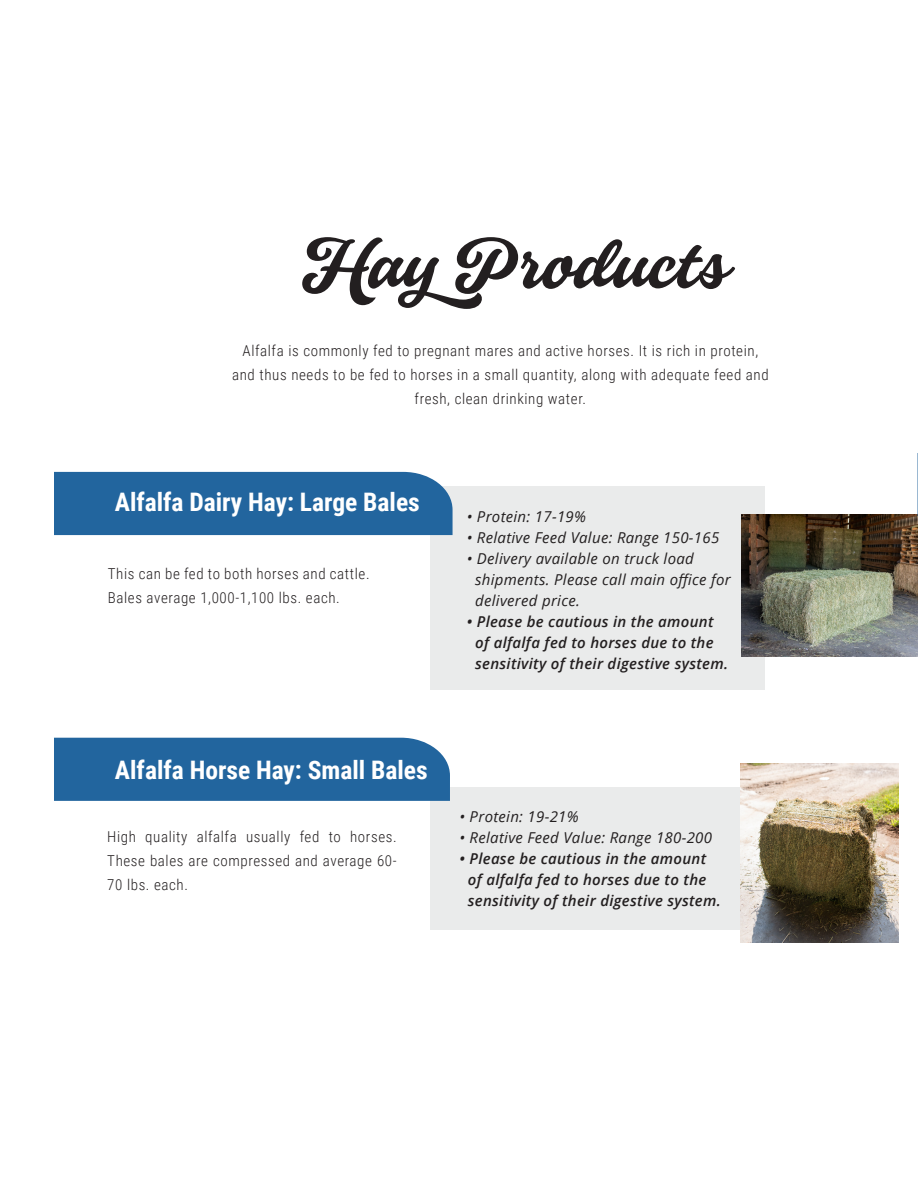
<style>
.page{position:relative;width:918px;height:1188px;background:#fff}
.page>*{position:absolute;margin:0;border:0;box-sizing:border-box;transform-origin:0 0}
.t1{font:75px "Monteria";color:#231f20}
.t2{font:700 25.5px "Roboto Condensed";color:#fff}
.t3{font:300 15px/24px "Roboto Condensed";letter-spacing:.04em;color:#231f20}
.t4{font:italic 600 15px/21px "Open Sans";letter-spacing:.02em;color:#231f20}
.t5{font:italic 15px/21px "Open Sans";letter-spacing:.02em;color:#231f20}
</style>
<div class="page">
<div style="left:430px;top:486px;width:335px;height:204px;background:#eaebeb"></div>
<div style="left:430px;top:787px;width:326px;height:143px;background:#eaebeb"></div>
<div style="left:54px;top:472px;width:399px;height:63px;background:#22659e"></div>
<div style="left:54px;top:738px;width:396px;height:63px;background:#22659e"></div>
<img style="left:742px;top:514px;width:176px;height:142px">
<img style="left:740px;top:764px;width:159px;height:178px">
<svg style="left:917px;top:453px;width:1px;height:63px"></svg>
<p class="t1" style="left:300px;top:214px;width:427px">HayProducts</p>
<p class="t3" style="left:232px;top:338px;width:538px;text-align:center">Alfalfa is commonly fed to pregnant mares and active horses. It is rich in protein, and thus needs to be fed to horses in a small quantity, along with adequate feed and fresh, clean drinking water.</p>
<p class="t2" style="left:115px;top:484px;width:307px">Alfalfa Dairy Hay: Large Bales</p>
<p class="t3" style="left:108px;top:561px;width:263px">This can be fed to both horses and cattle.<br>Bales average 1,000-1,100 lbs. each.</p>
<p class="t5" style="left:467px;top:505px;width:121px">• Protein: 17-19%</p>
<p class="t5" style="left:467px;top:526px;width:254px">• Relative Feed Value: Range 150-165</p>
<p class="t5" style="left:475px;top:547px;width:257px;text-indent:-8px">• Delivery available on truck load shipments. Please call main office for delivered price.</p>
<p class="t4" style="left:475px;top:611px;width:254px;text-indent:-8px">• Please be cautious in the amount of alfalfa fed to horses due to the sensitivity of their digestive system.</p>
<p class="t2" style="left:115px;top:752px;width:314px">Alfalfa Horse Hay: Small Bales</p>
<p class="t3" style="left:107px;top:825px;width:291px;text-align:justify">High quality alfalfa usually fed to horses.<br>These bales are compressed and average 60- 70 lbs. each.</p>
<p class="t5" style="left:459px;top:806px;width:121px">• Protein: 19-21%</p>
<p class="t5" style="left:459px;top:827px;width:254px">• Relative Feed Value: Range 180-200</p>
<p class="t4" style="left:468px;top:848px;width:254px;text-indent:-8px">• Please be cautious in the amount of alfalfa fed to horses due to the sensitivity of their digestive system.</p>
</div>
